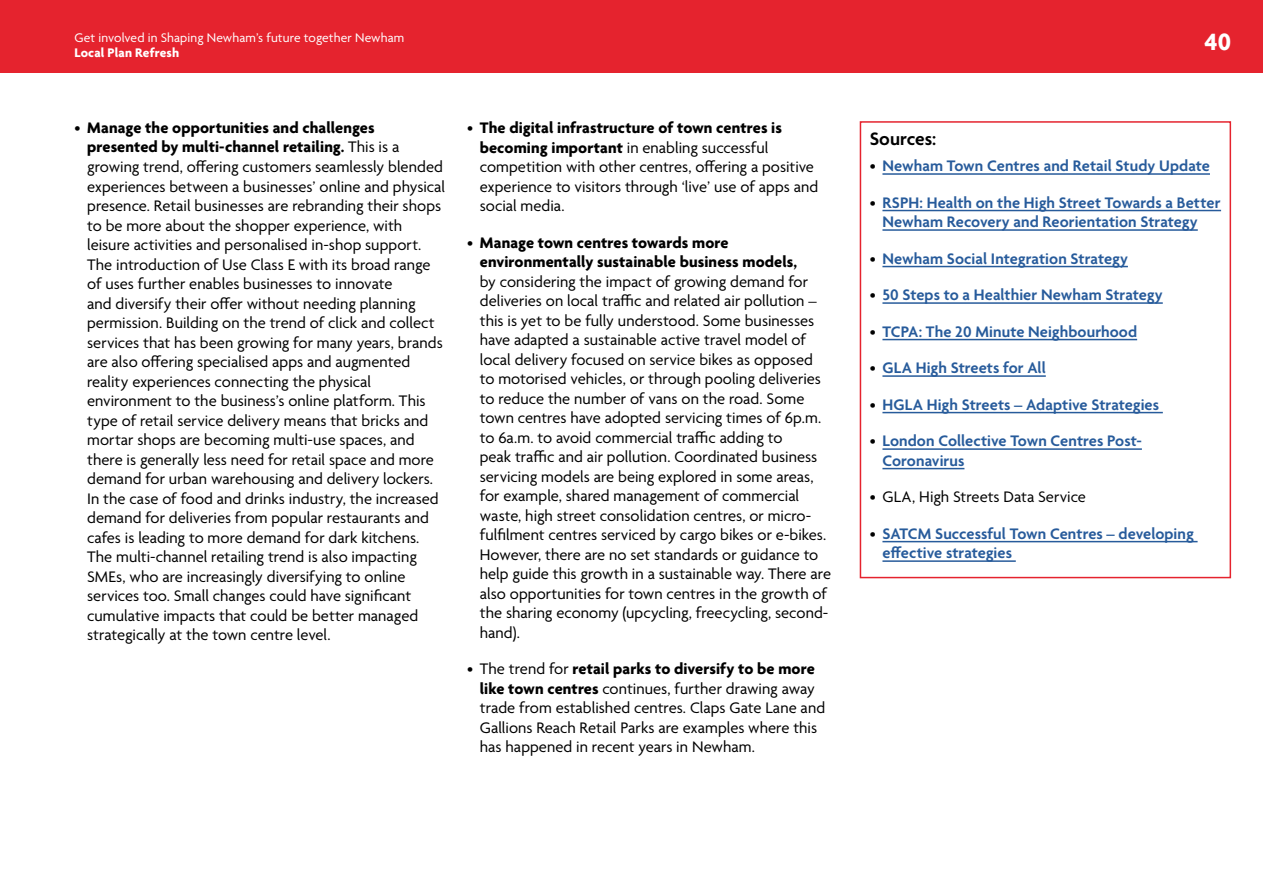
<style>
.page{position:relative;width:1263px;height:893px;background:#fff}
.page>*{position:absolute;margin:0;border:0;box-sizing:border-box;transform-origin:0 0}
.t1{font:700 25.5px "Agenda";color:#fff}
.t2{font:600 19.5px "Agenda";color:#000}
.t3{font:16.5px/19.5px "Agenda";color:#000}
.t4{font:600 16.5px/19.5px "Agenda";letter-spacing:.005em;color:#275b9b}
.t5{font:700 16.5px/19.5px "Agenda";letter-spacing:.005em;color:#000}
.t6{font:13.5px "Agenda";letter-spacing:.01em;color:#fff}
.t7{font:700 13.5px "Agenda";letter-spacing:.01em;color:#fff}
.s1{font-weight:700}
.s2{font-weight:400}
.s3{font-weight:400;color:#000}
</style>
<div class="page">
<div style="left:0;top:0;width:1263px;height:72px;background:#e5232e"></div>
<hr style="left:882px;top:173px;width:328px;height:2px;background:#275b9b">
<hr style="left:882px;top:210px;width:339px;height:1px;background:#275b9b">
<hr style="left:882px;top:229px;width:316px;height:2px;background:#275b9b">
<hr style="left:882px;top:266px;width:246px;height:1px;background:#275b9b">
<hr style="left:882px;top:302px;width:281px;height:2px;background:#275b9b">
<hr style="left:882px;top:339px;width:255px;height:1px;background:#275b9b">
<hr style="left:882px;top:375px;width:164px;height:2px;background:#275b9b">
<hr style="left:882px;top:412px;width:281px;height:1px;background:#275b9b">
<hr style="left:882px;top:448px;width:260px;height:2px;background:#275b9b">
<hr style="left:882px;top:468px;width:82px;height:1px;background:#275b9b">
<hr style="left:882px;top:541px;width:315px;height:1px;background:#275b9b">
<hr style="left:882px;top:560px;width:134px;height:2px;background:#275b9b">
<div style="left:860px;top:121px;width:371px;height:457px;border:2px solid #e5232e"></div>
<p class="t6" style="left:74px;top:30px;width:331px">Get involved in Shaping Newham’s future together Newham</p>
<p class="t7" style="left:74px;top:45px;width:106px">Local Plan Refresh</p>
<p class="t3" style="left:87px;top:119px;width:360px;text-indent:-13px">• <span class="s1">Manage the opportunities and challenges presented by multi-channel retailing.</span> This is a growing trend, offering customers seamlessly blended experiences between a businesses’ online and physical presence. Retail businesses are rebranding their shops to be more about the shopper experience, with leisure activities and personalised in-shop support.<br>The introduction of Use Class E with its broad range of uses further enables businesses to innovate<br>and diversify their offer without needing planning permission. Building on the trend of click and collect services that has been growing for many years, brands are also offering specialised apps and augmented reality experiences connecting the physical environment to the business’s online platform. This type of retail service delivery means that bricks and mortar shops are becoming multi-use spaces, and there is generally less need for retail space and more demand for urban warehousing and delivery lockers.<br>In the case of food and drinks industry, the increased demand for deliveries from popular restaurants and cafes is leading to more demand for dark kitchens.<br>The multi-channel retailing trend is also impacting SMEs, who are increasingly diversifying to online services too. Small changes could have significant cumulative impacts that could be better managed strategically at the town centre level.</p>
<p class="t3" style="left:480px;top:119px;width:340px;text-indent:-13px">• <span class="s1">The digital infrastructure of town centres is becoming important</span> in enabling successful competition with other centres, offering a positive experience to visitors through ‘live’ use of apps and social media.</p>
<p class="t5" style="left:480px;top:234px;width:319px;text-indent:-13px"><span class="s2">•</span> Manage town centres towards more environmentally sustainable business models,</p>
<p class="t3" style="left:480px;top:273px;width:353px">by considering the impact of growing demand for deliveries on local traffic and related air pollution – this is yet to be fully understood. Some businesses have adapted a sustainable active travel model of local delivery focused on service bikes as opposed to motorised vehicles, or through pooling deliveries to reduce the number of vans on the road. Some town centres have adopted servicing times of 6p.m. to 6a.m. to avoid commercial traffic adding to<br>peak traffic and air pollution. Coordinated business servicing models are being explored in some areas, for example, shared management of commercial waste, high street consolidation centres, or micro&shy;fulfilment centres serviced by cargo bikes or e-bikes.<br>However, there are no set standards or guidance to help guide this growth in a sustainable way. There are also opportunities for town centres in the growth of the sharing economy (upcycling, freecycling, second&shy;hand).</p>
<p class="t3" style="left:480px;top:660px;width:347px;text-indent:-13px">• The trend for <span class="s1">retail parks to diversify to be more like town centres</span> continues, further drawing away trade from established centres. Claps Gate Lane and Gallions Reach Retail Parks are examples where this has happened in recent years in Newham.</p>
<h1 class="t1" style="left:1204px;top:28px;width:28px">40</h1>
<p class="t2" style="left:870px;top:128px;width:68px">Sources:</p>
<p class="t4" style="left:870px;top:157px;width:342px"><span class="s3">•</span> Newham Town Centres and Retail Study Update</p>
<p class="t4" style="left:870px;top:194px;width:352px;text-align:center"><span class="s3">•</span> RSPH: Health on the High Street Towards a Better<br>Newham Recovery and Reorientation Strategy</p>
<p class="t4" style="left:870px;top:250px;width:260px"><span class="s3">•</span> Newham Social Integration Strategy</p>
<p class="t4" style="left:870px;top:286px;width:295px"><span class="s3">•</span> 50 Steps to a Healthier Newham Strategy</p>
<p class="t4" style="left:870px;top:323px;width:269px"><span class="s3">•</span> TCPA: The 20 Minute Neighbourhood</p>
<p class="t4" style="left:870px;top:359px;width:178px"><span class="s3">•</span> GLA High Streets for All</p>
<p class="t4" style="left:870px;top:396px;width:291px"><span class="s3">•</span> HGLA High Streets – Adaptive Strategies</p>
<p class="t4" style="left:882px;top:432px;width:261px;text-indent:-13px"><span class="s3">•</span> London Collective Town Centres Post-<br>Coronavirus</p>
<p class="t3" style="left:870px;top:488px;width:218px">• GLA, High Streets Data Service</p>
<p class="t4" style="left:882px;top:525px;width:313px;text-indent:-13px"><span class="s3">•</span> SATCM Successful Town Centres – developing effective strategies</p>
</div>
